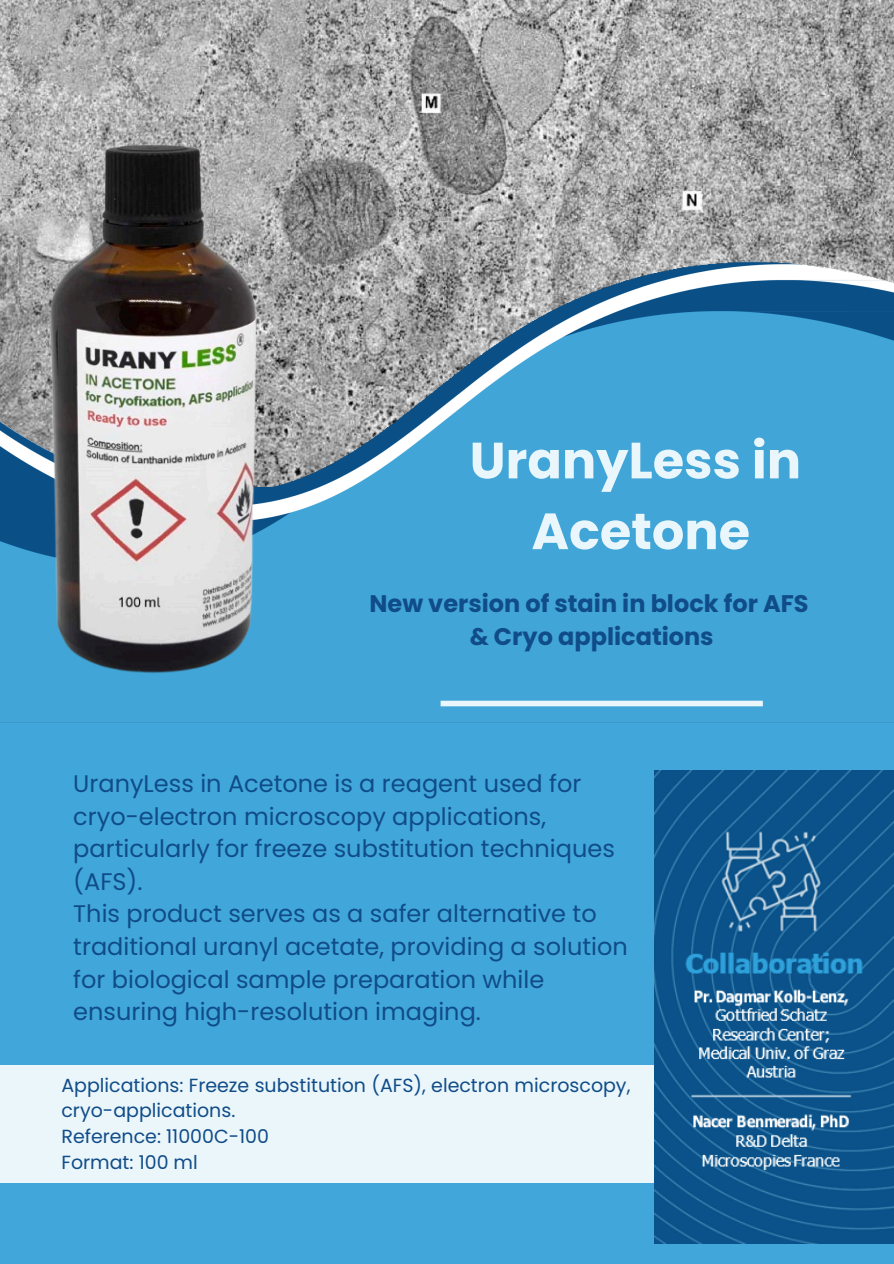
<style>
.page{position:relative;width:894px;height:1264px;background:#fff}
.page>*{position:absolute;margin:0;border:0;box-sizing:border-box;transform-origin:0 0}
.t1{font:700 50.85px/70.8px "Poppins";color:#e9f6fc;text-align:center}
.t2{font:24px/32.7px "Poppins";color:#104c88}
.t3{font:700 24px/32.7px "Poppins";color:#104c88;text-align:center}
.t4{font:18.9px/25.8px "Poppins";color:#104c88}
</style>
<div class="page">
<div style="left:0;top:0;width:893px;height:1263px;background:#41a7db"></div>
<img style="left:0;top:0;width:893px;height:487px">
<img style="left:0;top:104px;width:324px;height:619px">
<img style="left:654px;top:770px;width:239px;height:473px">
<div style="left:440px;top:700px;width:322px;height:6px;background:#e9f6fc"></div>
<div style="left:0;top:1065px;width:653px;height:117px;background:#ebf6fb"></div>
<h2 class="t1" style="left:469px;top:425px;width:333px">UranyLess in<br>Acetone</h2>
<p class="t3" style="left:369px;top:587px;width:440px">New version of stain in block for AFS &amp; Cryo applications</p>
<p class="t2" style="left:73px;top:767px;width:556px">UranyLess in Acetone is a reagent used for cryo-electron microscopy applications, particularly for freeze substitution techniques (AFS).<br>This product serves as a safer alternative to traditional uranyl acetate, providing a solution for biological sample preparation while ensuring high-resolution imaging.</p>
<h3 class="t4" style="left:61px;top:1071px;width:570px">Applications: Freeze substitution (AFS), electron microscopy, cryo-applications.</h3>
<p class="t4" style="left:61px;top:1123px;width:209px">Reference: 11000C-100</p>
<p class="t4" style="left:61px;top:1149px;width:138px">Format: 100 ml</p>
</div>
